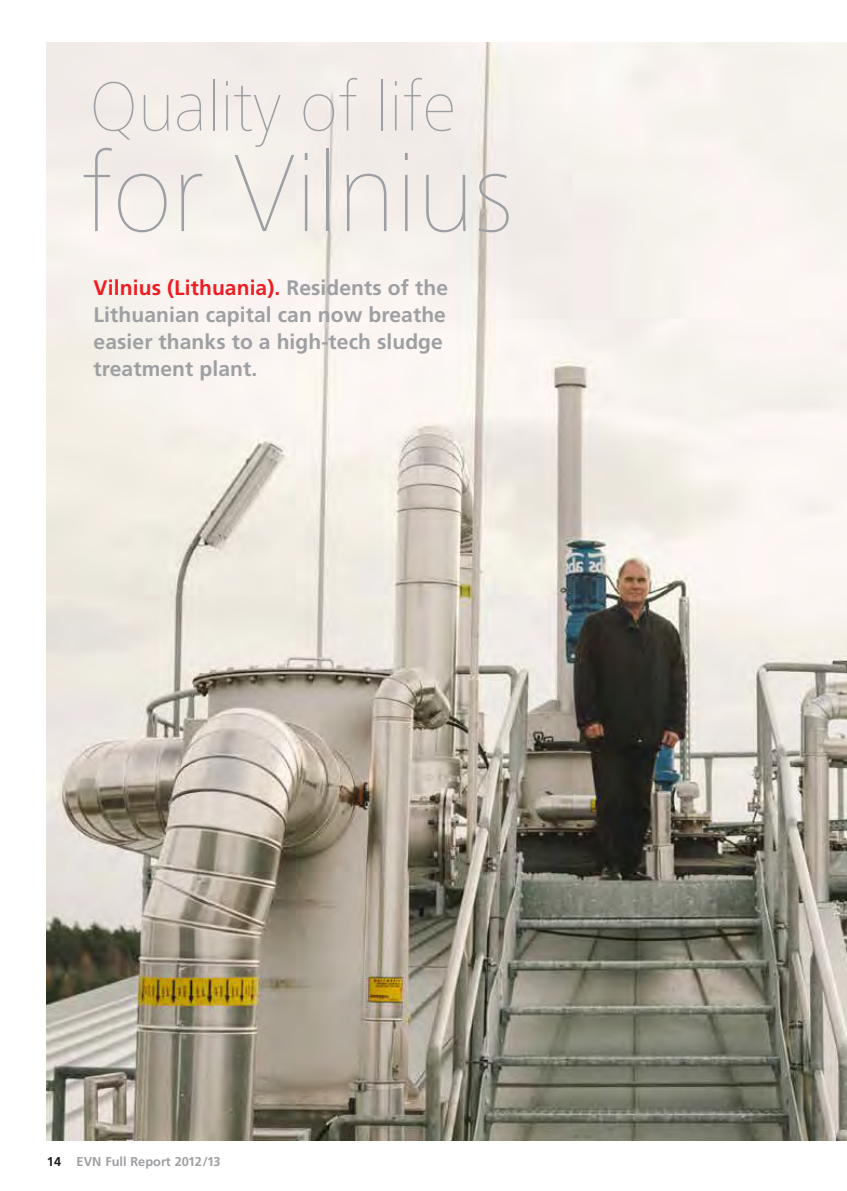
<style>
.page{position:relative;width:847px;height:1191px;background:#fff}
.page>*{position:absolute;margin:0;border:0;box-sizing:border-box;transform-origin:0 0}
.t1{font:900 114px "Frutiger Next Pro";color:#9d9fa2}
.t2{font:900 72px "Frutiger Next Pro";color:#9d9fa2}
.t3{font:700 21px/27px "Frutiger LT Pro";letter-spacing:.005em;color:#9d9fa2}
.t4{font:700 12.75px "Frutiger LT Pro";color:#9d9fa2}
.s1{color:#ee1d23}
.s2{color:#231f20}
</style>
<div class="page">
<img style="left:47px;top:43px;width:799px;height:1098px">
<h2 class="t2" style="left:89px;top:65px;width:367px">Quality of life</h2>
<h1 class="t1" style="left:81px;top:128px;width:434px">for Vilnius</h1>
<p class="t3" style="left:94px;top:274px;width:356px"><span class="s1">Vilnius (Lithuania).</span> Residents of the<br>Lithuanian capital can now breathe easier thanks to a high-tech sludge treatment plant.</p>
<p class="t4" style="left:47px;top:1153px;width:175px"><span class="s2">14</span> EVN Full Report 2012/13</p>
</div>
